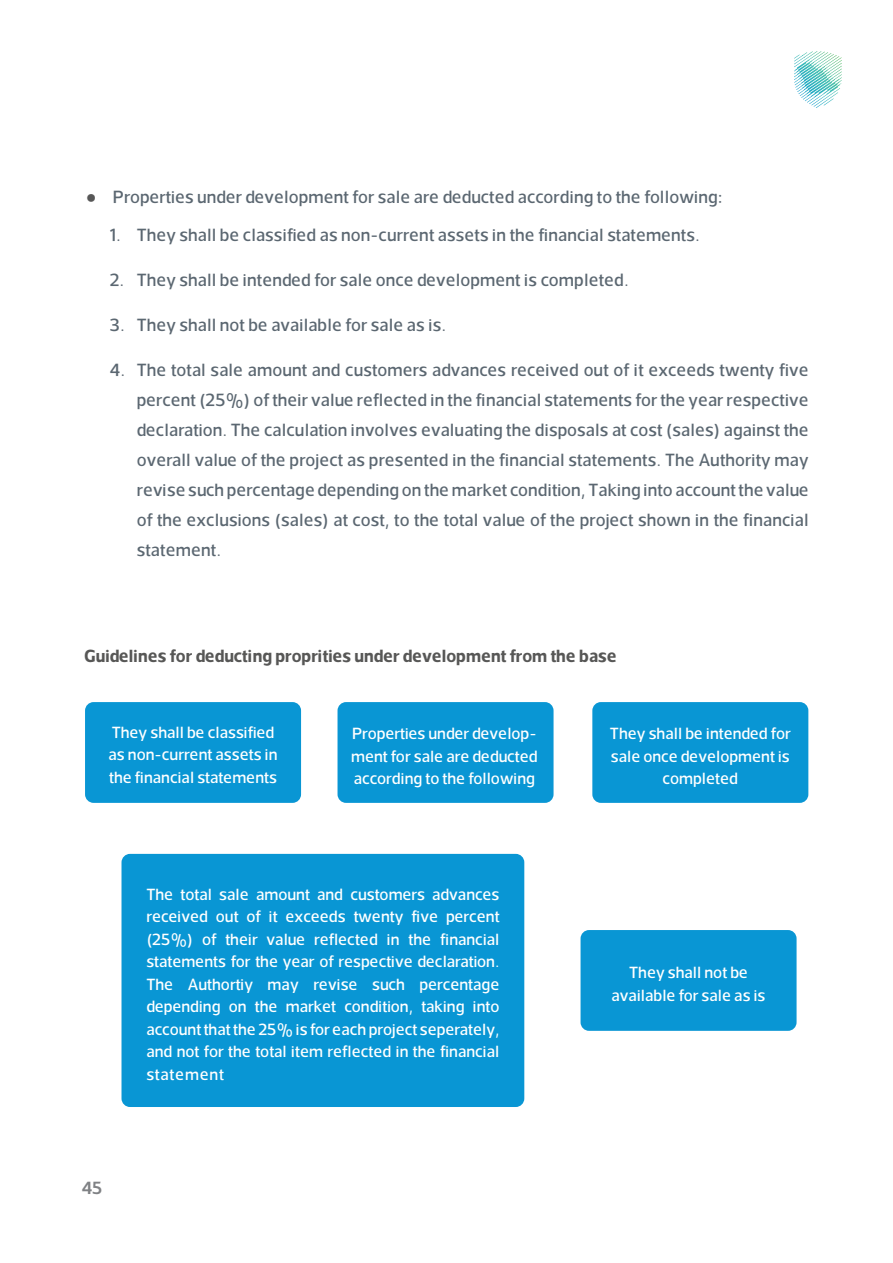
<style>
.page{position:relative;width:893px;height:1263px;background:#fff}
.page>*{position:absolute;margin:0;border:0;box-sizing:border-box;transform-origin:0 0}
.t1{font:500 18px/30px "Somar";letter-spacing:.005em;color:#5b6771;text-align:justify}
.t2{font:700 18px "Somar";color:#575756}
.t3{font:600 18px "Somar";color:#808285}
.t4{font:18px "Arial Narrow";color:#575757}
.t5{font:500 16.5px/22.5px "Somar";color:#fff;text-align:center}
</style>
<div class="page">
<svg style="left:794px;top:51px;width:48px;height:57px"></svg>
<div style="left:85px;top:702px;width:216px;height:101px;background:#0996d4;border-radius:9px"></div>
<div style="left:122px;top:854px;width:402px;height:253px;background:#0996d4;border-radius:9px"></div>
<div style="left:592px;top:702px;width:216px;height:101px;background:#0996d4;border-radius:9px"></div>
<div style="left:581px;top:930px;width:216px;height:101px;background:#0996d4;border-radius:9px"></div>
<div style="left:338px;top:702px;width:216px;height:101px;background:#0996d4;border-radius:9px"></div>
<p class="t4" style="left:86px;top:184px;width:12px">●</p>
<p class="t1" style="left:113px;top:182px;width:611px">Properties under development for sale are deducted according to the following:</p>
<p class="t1" style="left:110px;top:219px;width:13px">1.</p>
<p class="t1" style="left:137px;top:219px;width:565px">They shall be classified as non-current assets in the financial statements.</p>
<p class="t1" style="left:110px;top:264px;width:16px">2.</p>
<p class="t1" style="left:137px;top:264px;width:494px">They shall be intended for sale once development is completed.</p>
<p class="t1" style="left:110px;top:309px;width:17px">3.</p>
<p class="t1" style="left:137px;top:309px;width:311px">They shall not be available for sale as is.</p>
<p class="t1" style="left:110px;top:354px;width:17px">4.</p>
<p class="t1" style="left:137px;top:354px;width:673px">The total sale amount and customers advances received out of it exceeds twenty five</p>
<p class="t1" style="left:137px;top:384px;width:673px">percent (25%) of their value reflected in the financial statements for the year respective declaration. The calculation involves evaluating the disposals at cost (sales) against the overall value of the project as presented in the financial statements. The Authority may revisesuchpercentagedependingonthemarketcondition,Takingintoaccountthevalue of the exclusions (sales) at cost to, the total value of the project shown in the financial statement.</p>
<p class="t2" style="left:84px;top:640px;width:534px">Guidelines for deducting proprities under development from the base</p>
<p class="t5" style="left:109px;top:720px;width:170px;text-align:left">They shall be classified as non-current assets in the financial statements</p>
<p class="t5" style="left:352px;top:722px;width:186px">Properties under develop-</p>
<p class="t5" style="left:354px;top:767px;width:183px">according to the following</p>
<p class="t5" style="left:351px;top:745px;width:188px">ment for sale are deducted</p>
<p class="t5" style="left:146px;top:882px;width:355px;text-align:right">The total sale amount and customers advances percent</p>
<p class="t5" style="left:247px;top:905px;width:16px">of</p>
<p class="t5" style="left:411px;top:905px;width:28px">five</p>
<p class="t5" style="left:146px;top:905px;width:63px">received</p>
<p class="t5" style="left:285px;top:905px;width:62px">exceeds</p>
<p class="t5" style="left:269px;top:905px;width:10px">it</p>
<p class="t5" style="left:216px;top:905px;width:24px">out</p>
<p class="t5" style="left:354px;top:905px;width:51px">twenty</p>
<p class="t5" style="left:202px;top:927px;width:16px">of</p>
<p class="t5" style="left:314px;top:927px;width:65px">reflected</p>
<p class="t5" style="left:440px;top:927px;width:61px">financial</p>
<p class="t5" style="left:146px;top:927px;width:48px">(25%)</p>
<p class="t5" style="left:146px;top:950px;width:355px">statements for the year of respective declaration.</p>
<p class="t5" style="left:420px;top:972px;width:81px">percentage</p>
<p class="t5" style="left:225px;top:927px;width:34px">their</p>
<p class="t5" style="left:267px;top:927px;width:40px">value</p>
<p class="t5" style="left:409px;top:927px;width:24px">the</p>
<p class="t5" style="left:387px;top:927px;width:14px">in</p>
<p class="t5" style="left:188px;top:972px;width:67px">Authortiy</p>
<p class="t5" style="left:146px;top:972px;width:28px">The</p>
<p class="t5" style="left:372px;top:972px;width:34px">such</p>
<p class="t5" style="left:313px;top:972px;width:46px">revise</p>
<p class="t5" style="left:268px;top:972px;width:33px">may</p>
<p class="t3" style="left:82px;top:1172px;width:22px">45</p>
<p class="t5" style="left:146px;top:995px;width:355px;text-align:left">depending accountthatthe25%isforeachprojectseperately, and not for the total item reflected in the financial statement</p>
<p class="t5" style="left:344px;top:995px;width:70px">condition,</p>
<p class="t5" style="left:255px;top:995px;width:24px">the</p>
<p class="t5" style="left:286px;top:995px;width:52px">market</p>
<p class="t5" style="left:421px;top:995px;width:45px">taking</p>
<p class="t5" style="left:473px;top:995px;width:28px">into</p>
<p class="t5" style="left:229px;top:995px;width:19px">on</p>
<p class="t5" style="left:610px;top:722px;width:182px">They shall be intended for sale once development is completed</p>
<p class="t5" style="left:612px;top:961px;width:155px">They shall not be available for sale as is</p>
</div>
